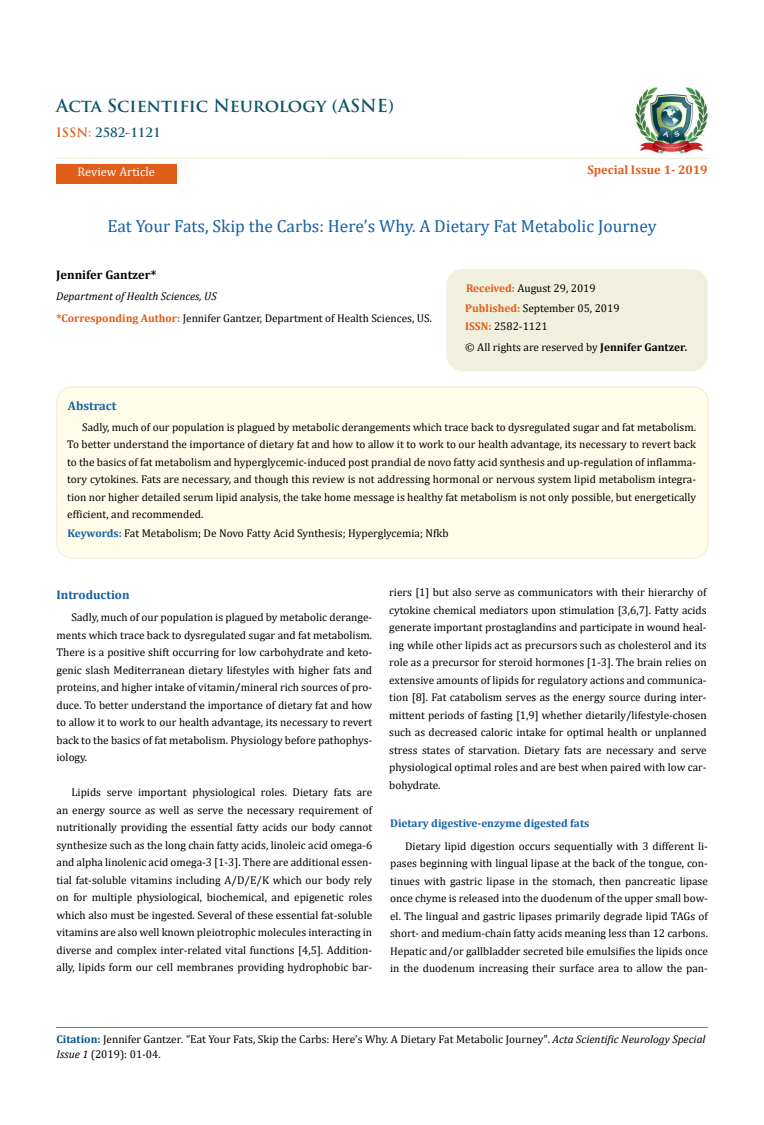
<style>
.page{position:relative;width:764px;height:1125px;background:#fff}
.page>*{position:absolute;margin:0;border:0;box-sizing:border-box;transform-origin:0 0}
.t1{font:17.5px "Cambria";color:#1560a6}
.t2{font:700 17.5px "Trajan Pro";color:#0e546a}
.t3{font:700 12.5px "Cambria";color:#1560a6}
.t4{font:700 12.5px "Cambria";color:#e05d1a}
.t5{font:700 12.5px "Cambria";color:#000}
.t6{font:700 12.5px "Trajan Pro";color:#0e546a}
.t7{font:12.5px "Cambria";color:#fff}
.t8{font:11.25px/17.5px "Cambria";color:#000;text-align:justify}
.t9{font:700 11.25px "Cambria";color:#1560a6}
.s1{color:#e05d1a}
.s2{font-style:italic}
.s3{font-weight:700;color:#e05d1a}
.s4{font-weight:700}
.s5{font-weight:700;font-style:italic}
.s6{font-weight:700;color:#1560a6}
.s7{font-weight:700;color:#035089}
</style>
<div class="page">
<div style="left:56px;top:164px;width:120px;height:19px;background:#e05d1a"></div>
<img style="left:635px;top:88px;width:72px;height:66px">
<div style="left:447px;top:270px;width:260px;height:100px;background:#f1f0de;border-radius:15px"></div>
<div style="left:446px;top:269px;width:261px;height:102px;border:1px solid #f1f0de;border-radius:15px"></div>
<div style="left:57px;top:387px;width:651px;height:171px;background:#fffde9;border-radius:15px"></div>
<div style="left:56px;top:386px;width:653px;height:173px;border:1px solid #f1f0de;border-radius:15px"></div>
<hr style="left:56px;top:158px;width:652px;height:1px;background:#f1f0de">
<hr style="left:57px;top:1027px;width:651px;height:1px;background:#e05d1a">
<h1 class="t2" style="left:56px;top:95px;width:339px">Acta Scientific Neurology (ASNE)</h1>
<p class="t6" style="left:56px;top:125px;width:106px"><span class="s1">ISSN:</span> 2582-1121</p>
<p class="t7" style="left:78px;top:165px;width:79px">Review Article</p>
<p class="t4" style="left:587px;top:161px;width:122px">Special Issue 1- 2019</p>
<h1 class="t1" style="left:107px;top:216px;width:551px">Eat Your Fats, Skip the Carbs: Here’s Why. A Dietary Fat Metabolic Journey</h1>
<p class="t5" style="left:56px;top:266px;width:102px">Jennifer Gantzer*</p>
<p class="t8" style="left:56px;top:285px;width:377px;line-height:21.6px"><span class="s2">Department of Health Sciences, US<br></span><span class="s3">*Corresponding Author:</span> Jennifer Gantzer, Department of Health Sciences, US.</p>
<p class="t8" style="left:465px;top:279px;width:156px;line-height:19.1px"><span class="s3">Received:</span> August 29, 2019<br><span class="s3">Published:</span> September 05, 2019</p>
<p class="t8" style="left:465px;top:338px;width:224px">© All rights are reserved by <span class="s4">Jennifer Gantzer</span><span class="s5">.</span></p>
<p class="t8" style="left:465px;top:317px;width:84px"><span class="s3">ISSN:</span> 2582-1121</p>
<p class="t3" style="left:68px;top:396px;width:50px">Abstract</p>
<p class="t8" style="left:67px;top:418px;width:630px;text-indent:15px">Sadly, much of our population is plagued by metabolic derangements which trace back to dysregulated sugar and fat metabolism.<br>To better understand the importance of dietary fat and how to allow it to work to our health advantage, its necessary to revert back to the basics of fat metabolism and hyperglycemic-induced post prandial de novo fatty acid synthesis and up-regulation of inflamma&shy;tory cytokines. Fats are necessary, and though this review is not addressing hormonal or nervous system lipid metabolism integra&shy;tion nor higher detailed serum lipid analysis, the take home message is healthy fat metabolism is not only possible, but energetically efficient, and recommended.</p>
<p class="t8" style="left:67px;top:524px;width:383px"><span class="s6">Keywords:</span> Fat Metabolism; De Novo Fatty Acid Synthesis; Hyperglycemia; Nfkb</p>
<p class="t3" style="left:56px;top:586px;width:75px">Introduction</p>
<p class="t8" style="left:57px;top:608px;width:317px;text-indent:15px">Sadly, much of our population is plagued by metabolic derange&shy;ments which trace back to dysregulated sugar and fat metabolism.<br>There is a positive shift occurring for low carbohydrate and keto&shy;genic slash Mediterranean dietary lifestyles with higher fats and proteins, and higher intake of vitamin/mineral rich sources of pro&shy;duce. To better understand the importance of dietary fat and how to allow it to work to our health advantage, its necessary to revert back to the basics of fat metabolism. Physiology before pathophys&shy;iology.</p>
<p class="t8" style="left:57px;top:783px;width:317px;text-indent:15px">Lipids serve important physiological roles. Dietary fats are an energy source as well as serve the necessary requirement of nutritionally providing the essential fatty acids our body cannot synthesize such as the long chain fatty acids, linoleic acid omega-6 and alpha linolenic acid omega-3 [1-3]. There are additional essen&shy;tial fat-soluble vitamins including A/D/E/K which our body rely on for multiple physiological, biochemical, and epigenetic roles which also must be ingested. Several of these essential fat-soluble vitamins are also well known pleiotrophic molecules interacting in diverse and complex inter-related vital functions [4,5]. Addition&shy;ally, lipids form our cell membranes providing hydrophobic bar-</p>
<p class="t8" style="left:389px;top:584px;width:319px">riers [1] but also serve as communicators with their hierarchy of cytokine chemical mediators upon stimulation [3,6,7]. Fatty acids generate important prostaglandins and participate in wound heal&shy;ing while other lipids act as precursors such as cholesterol and its role as a precursor for steroid hormones [1-3]. The brain relies on extensive amounts of lipids for regulatory actions and communica&shy;tion [8]. Fat catabolism serves as the energy source during inter&shy;mittent periods of fasting [1,9] whether dietarily/lifestyle-chosen such as decreased caloric intake for optimal health or unplanned stress states of starvation. Dietary fats are necessary and serve physiological optimal roles and are best when paired with low car&shy;bohydrate.</p>
<p class="t9" style="left:390px;top:815px;width:201px">Dietary digestive-enzyme digested fats</p>
<p class="t8" style="left:390px;top:837px;width:319px;text-indent:15px">Dietary lipid digestion occurs sequentially with 3 different li&shy;pases beginning with lingual lipase at the back of the tongue, con&shy;tinues with gastric lipase in the stomach, then pancreatic lipase once chyme is released into the duodenum of the upper small bow&shy;el. The lingual and gastric lipases primarily degrade lipid TAGs of short- and medium-chain fatty acids meaning less than 12 carbons.<br>Hepatic and/or gallbladder secreted bile emulsifies the lipids once in the duodenum increasing their surface area to allow the pan-</p>
<p class="t8" style="left:57px;top:1032px;width:650px;line-height:15px"><span class="s7">Citation:</span> Jennifer Gantzer<span class="s2">.</span> “Eat Your Fats, Skip the Carbs: Here’s Why. A Dietary Fat Metabolic Journey". <span class="s2">Acta Scientific Neurology Special<br>Issue 1</span> (2019): 01-04.</p>
</div>
